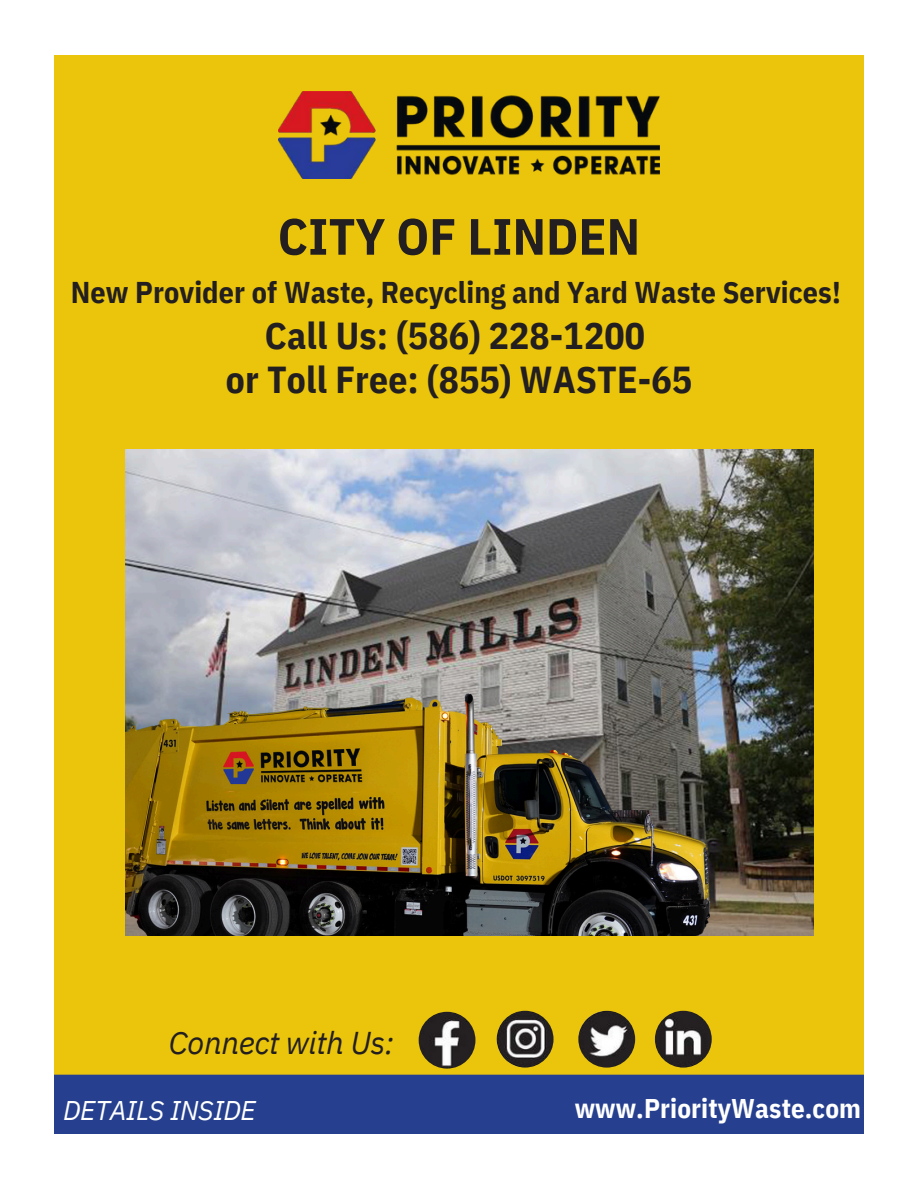
<style>
.page{position:relative;width:918px;height:1188px;background:#fff}
.page>*{position:absolute;margin:0;border:0;box-sizing:border-box;transform-origin:0 0}
.t1{font:700 51px "IBM Plex Sans Cond";letter-spacing:.005em;color:#231f20}
.t2{font:700 37.5px/43.8px "IBM Plex Sans Cond";letter-spacing:.005em;color:#231f20;text-align:center}
.t3{font:italic 31.5px "IBM Plex Sans";letter-spacing:-.015em;color:#231f20}
.t4{font:700 30px "IBM Plex Sans Cond";letter-spacing:.005em;color:#231f20}
.t5{font:700 27px "IBM Plex Sans Cond";letter-spacing:.005em;color:#fff}
.t6{font:italic 27px "IBM Plex Sans";letter-spacing:-.015em;color:#fff}
</style>
<div class="page">
<div style="left:55px;top:56px;width:808px;height:1078px;background:#ebc50c"></div>
<div style="left:54px;top:1075px;width:810px;height:59px;background:#26408f"></div>
<img style="left:419px;top:1012px;width:56px;height:57px;border-radius:50%">
<img style="left:497px;top:1011px;width:57px;height:57px;border-radius:50%">
<img style="left:578px;top:1011px;width:57px;height:57px;border-radius:50%">
<img style="left:655px;top:1011px;width:57px;height:57px;border-radius:50%">
<img style="left:279px;top:92px;width:380px;height:86px">
<img style="left:125px;top:450px;width:689px;height:485px">
<p class="t1" style="left:278px;top:202px;width:364px">CITY OF LINDEN</p>
<p class="t4" style="left:71px;top:272px;width:772px">New Provider of Waste, Recycling and Yard Waste Services!</p>
<p class="t2" style="left:226px;top:313px;width:468px">Call Us: (586) 228-1200<br>or Toll Free: (855) WASTE-65</p>
<p class="t3" style="left:169px;top:1022px;width:227px">Connect with Us:</p>
<p class="t6" style="left:63px;top:1092px;width:194px">DETAILS INSIDE</p>
<h3 class="t5" style="left:575px;top:1091px;width:288px">www.PriorityWaste.com</h3>
</div>
